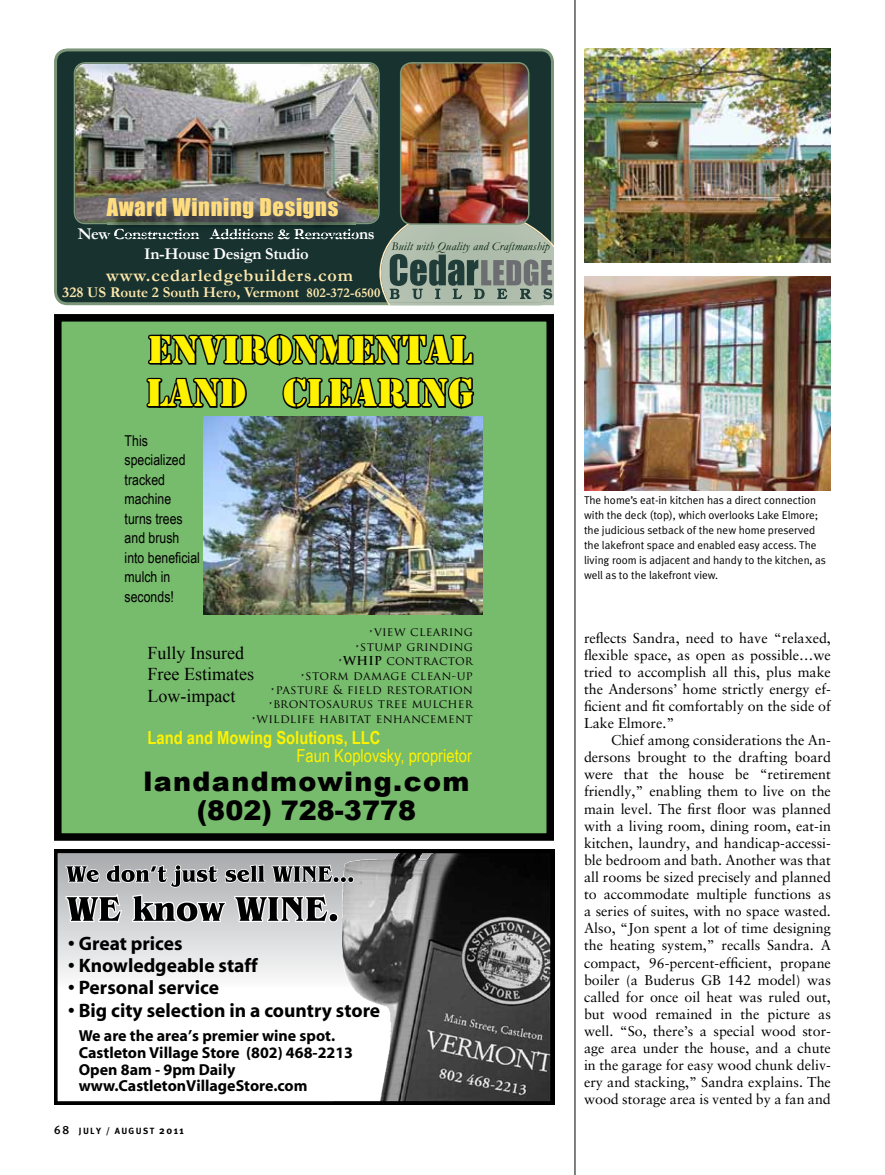
<style>
.page{position:relative;width:885px;height:1175px;background:#fff}
.page>*{position:absolute;margin:0;border:0;box-sizing:border-box;transform-origin:0 0}
.t1{font:36px/43.2px "Stencil Std";color:#fff200}
.t2{font:900 27px/28.5px "Arial";letter-spacing:.05em;color:#000;text-align:center}
.t3{font:22.5px "Impact";letter-spacing:.03em;color:#ffdd7e}
.t4{font:700 19.5px "Myriad";color:#000}
.t5{font:18px/21.6px "Times New Roman";color:#000}
.t6{font:700 18px "Arial Narrow";color:#fff200}
.t7{font:700 18px "Garamond";letter-spacing:.05em;color:#ffe8ac}
.t8{font:18px "Arial Narrow";color:#fff200}
.t9{font:700 16.5px/19.8px "Garamond";letter-spacing:-.03em;color:#fff;text-align:center}
.t10{font:700 15.9px/16.8px "Myriad";color:#000}
.t11{font:15px/19.5px "Arial Narrow";color:#000}
.t12{font:700 15px "Garamond";color:#ffe8ac}
.t13{font:14.25px/17.1px "Sabon";color:#000;text-align:justify}
.t14{font:12px "Trajan Pro";letter-spacing:.025em;color:#000}
.t15{font:italic 12px "Garamond";letter-spacing:.02em;color:#002007}
.t16{font:11.25px/15px "Meta Plus Normal";color:#000}
.t17{font:700 9px "Meta Plus";letter-spacing:.15em;color:#000}
.s1{font-size:13.5px}
.s2{font-weight:700}
.s3{font-weight:500;font-size:12px}
.s4{font-size:10.5px}
</style>
<div class="page">
<hr style="left:574px;top:0;width:1px;height:1174px;background:#000">
<img style="left:584px;top:49px;width:246px;height:213px">
<img style="left:584px;top:277px;width:246px;height:213px">
<div style="left:58px;top:318px;width:492px;height:519px;background:#77bc6d"></div>
<div style="left:54px;top:314px;width:500px;height:526px;border:8px solid #000"></div>
<img style="left:203px;top:416px;width:279px;height:198px">
<svg style="left:146px;top:334px;width:329px;height:75px"></svg>
<svg style="left:54px;top:849px;width:500px;height:255px"></svg>
<svg style="left:66px;top:864px;width:288px;height:23px;background:#8e8f90"></svg>
<svg style="left:66px;top:893px;width:272px;height:30px;background:#8b8b8c"></svg>
<svg style="left:54px;top:49px;width:500px;height:256px;background:#213c36"></svg>
<img style="left:379px;top:207px;width:171px;height:95px">
<img style="left:387px;top:242px;width:167px;height:63px">
<svg style="left:389px;top:254px;width:163px;height:45px;background:#79897f"></svg>
<img style="left:74px;top:62px;width:305px;height:162px">
<img style="left:400px;top:63px;width:128px;height:161px">
<div style="left:400px;top:62px;width:129px;height:163px;border:2px solid #7b9679;border-radius:11px"></div>
<img style="left:107px;top:198px;width:248px;height:38px">
<img style="left:107px;top:229px;width:247px;height:7px">
<img style="left:107px;top:222px;width:248px;height:2px">
<h3 class="t3" style="left:107px;top:189px;width:233px">Award Winning Designs</h3>
<p class="t9" style="left:78px;top:224px;width:298px">New Construction Additions &amp; Renovations<br>In-House Design Studio</p>
<p class="t7" style="left:106px;top:264px;width:248px">www.cedarledgebuilders.com</p>
<p class="t12" style="left:62px;top:283px;width:319px">328 US Route 2 South Hero, Vermont <span class="s1">802-372-6500</span></p>
<p class="t15" style="left:391px;top:239px;width:160px">Built with Quality and Craftmanship</p>
<h1 class="t1" style="left:146px;top:328px;width:328px">ENVIRONMENTAL<br>LAND CLEARING</h1>
<p class="t11" style="left:125px;top:430px;width:77px">This specialized tracked machine turns trees and brush into beneficial mulch in seconds!</p>
<p class="t14" style="left:368px;top:624px;width:106px">•VIEW CLEARING</p>
<p class="t14" style="left:355px;top:639px;width:119px">•STUMP GRINDING</p>
<p class="t14" style="left:337px;top:653px;width:137px">•<span class="s2">WHIP</span> CONTRACTOR</p>
<p class="t14" style="left:300px;top:667px;width:174px">•STORM DAMAGE CLEAN-UP</p>
<p class="t14" style="left:270px;top:682px;width:204px">•PASTURE &amp; FIELD RESTORATION</p>
<p class="t14" style="left:268px;top:696px;width:206px">•BRONTOSAURUS TREE MULCHER</p>
<p class="t14" style="left:251px;top:711px;width:223px">•WILDLIFE HABITAT ENHANCEMENT</p>
<p class="t5" style="left:147px;top:641px;width:108px">Fully Insured<br>Free Estimates<br>Low-impact</p>
<p class="t6" style="left:147px;top:724px;width:234px">Land and Mowing Solutions, LLC</p>
<p class="t8" style="left:296px;top:742px;width:177px">Faun Koplovsky, proprietor</p>
<h2 class="t2" style="left:143px;top:766px;width:327px">landandmowing.com (802) 728-3778</h2>
<h3 class="t4" style="left:68px;top:933px;width:116px">• Great prices</h3>
<h3 class="t4" style="left:68px;top:955px;width:191px">• Knowledgeable staff</h3>
<h3 class="t4" style="left:68px;top:977px;width:152px">• Personal service</h3>
<h3 class="t4" style="left:68px;top:1000px;width:313px">• Big city selection in a country store</h3>
<p class="t10" style="left:79px;top:1028px;width:276px">We are the area’s premier wine spot.<br>Castleton Village Store (802) 468-2213<br>Open 8am - 9pm Daily www.CastletonVillageStore.com</p>
<p class="t17" style="left:54px;top:1125px;width:131px"><span class="s3">68</span> JUL Y / AUGUST <span class="s4">2011</span></p>
<p class="t16" style="left:583px;top:492px;width:243px">The home’s eat-in kitchen has a direct connection with the deck (top), which overlooks Lake Elmore; the judicious setback of the new home preserved the lakefront space and enabled easy access. The living room is adjacent and handy to the kitchen, as well as to the lakefront view.</p>
<p class="t13" style="left:583px;top:629px;width:248px">reflects Sandra, need to have “relaxed, flexible space, as open as possible…we tried to accomplish all this, plus make the Andersons’ home strictly energy ef&shy;ficient and fit comfortably on the side of Lake Elmore.”</p>
<p class="t13" style="left:583px;top:731px;width:248px;text-indent:27px">Chief among considerations the An&shy;dersons brought to the drafting board were that the house be “retirement friendly,” enabling them to live on the main level. The first floor was planned with a living room, dining room, eat-in kitchen, laundry, and handicap-accessi&shy;ble bedroom and bath. Another was that all rooms be sized precisely and planned to accommodate multiple functions as a series of suites, with no space wasted.<br>Also, “Jon spent a lot of time designing the heating system,” recalls Sandra. A compact, 96-percent-efficient, propane boiler (a Buderus GB 142 model) was called for once oil heat was ruled out, but wood remained in the picture as well. “So, there’s a special wood stor&shy;age area under the house, and a chute in the garage for easy wood chunk deliv&shy;ery and stacking,” Sandra explains. The wood storage area is vented by a fan and</p>
</div>
